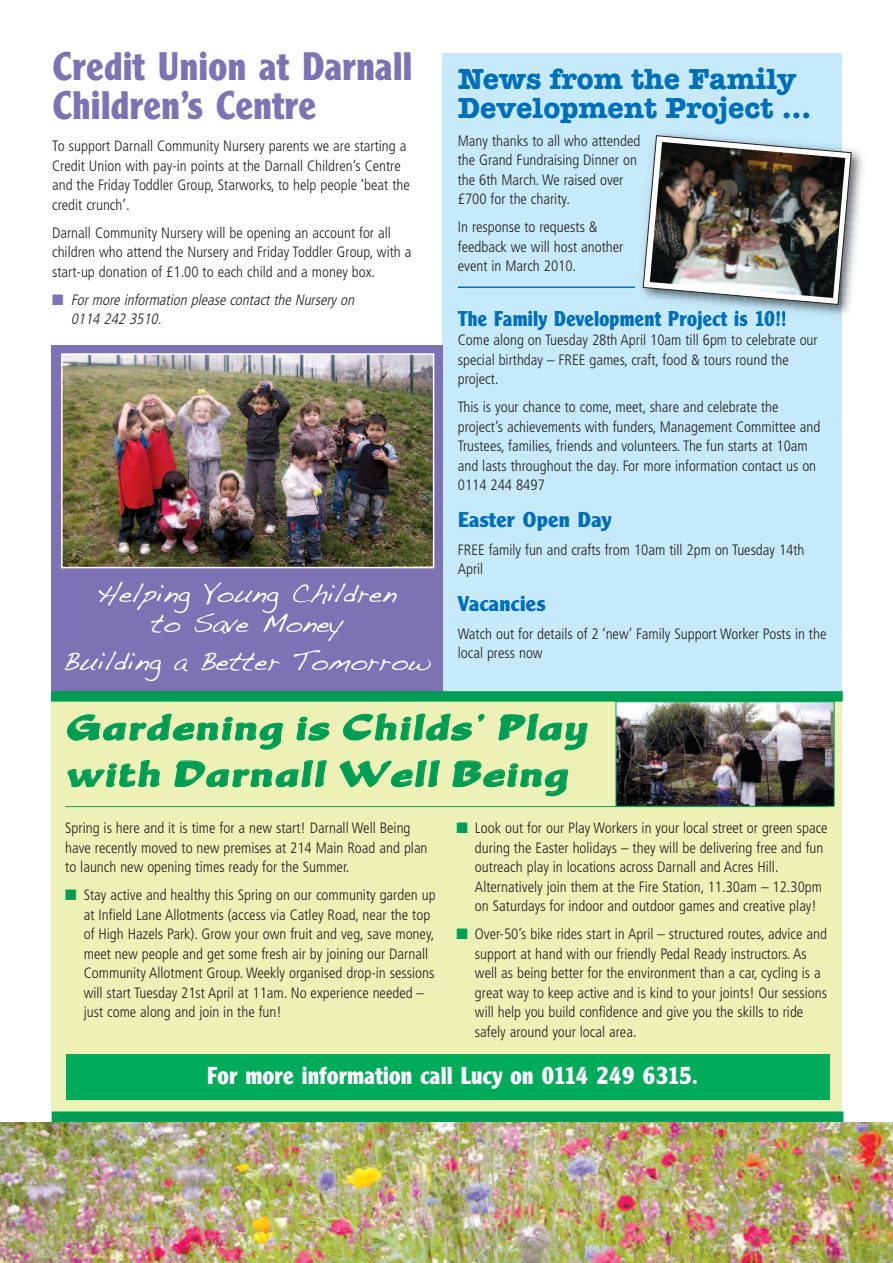
<style>
.page{position:relative;width:893px;height:1263px;background:#fff}
.page>*{position:absolute;margin:0;border:0;box-sizing:border-box;transform-origin:0 0}
.t1{font:700 39px/39px "Clearface Gothic";color:#7d72b4;scale:.9 1}
.t2{font:37.5px/46.5px "Becka Script LT";letter-spacing:.04em;color:#009e54}
.t3{font:700 30px/28.5px "American Typewriter";color:#006fba}
.t4{font:27px/30px "Handwriting Dakota";color:#fff;text-align:center}
.t5{font:700 24px "Clearface Gothic";color:#fff;scale:.9 1}
.t6{font:700 21px "Clearface Gothic";color:#006fba;scale:.9 1}
.t7{font:700 21px "Clearface Gothic";color:#006fba}
.t8{font:300 condensed 15px/19.5px "Frutiger";color:#231f20}
.t9{font:italic 300 condensed 15px/19.5px "Frutiger";color:#231f20}
.s1{color:#7d72b4}
.s2{color:#009e54}
</style>
<div class="page">
<div style="left:443px;top:53px;width:399px;height:639px;background:#c6eafa"></div>
<div style="left:51px;top:345px;width:391px;height:352px;background:#7d72b4"></div>
<img style="left:0;top:1123px;width:893px;height:140px">
<div style="left:52px;top:697px;width:790px;height:417px;background:#edf1b6"></div>
<div style="left:67px;top:1054px;width:763px;height:46px;background:#00ac5a"></div>
<div style="left:52px;top:1111px;width:791px;height:11px;background:#009e54"></div>
<hr style="left:65px;top:806px;width:763px;height:1px;background:#00ac5a">
<div style="left:51px;top:691px;width:792px;height:11px;background:#009e54"></div>
<img style="left:842px;top:150px;width:21px;height:165px">
<img style="left:634px;top:133px;width:208px;height:186px">
<svg style="left:642px;top:135px;width:210px;height:170px"></svg>
<img style="left:650px;top:142px;width:195px;height:156px">
<hr style="left:458px;top:287px;width:177px;height:1px;background:#006fba">
<img style="left:64px;top:356px;width:367px;height:209px">
<div style="left:61px;top:353px;width:373px;height:215px;border:2px solid #fff"></div>
<img style="left:618px;top:703px;width:215px;height:102px">
<div style="left:616px;top:701px;width:219px;height:106px;border:1px solid #009e54"></div>
<h1 class="t1" style="left:52px;top:47px;width:401px">Credit Union at Darnall<br>Children’s Centre</h1>
<p class="t8" style="left:52px;top:138px;width:359px">To support Darnall Community Nursery parents we are starting a Credit Union with pay-in points at the Darnall Children’s Centre and the Friday Toddler Group, Starworks, to help people ‘beat the credit crunch’.</p>
<p class="t8" style="left:52px;top:224px;width:361px">Darnall Community Nursery will be opening an account for all children who attend the Nursery and Friday Toddler Group, with a start-up donation of £1.00 to each child and a money box.</p>
<p class="t9" style="left:71px;top:291px;width:288px;text-indent:-19px"><span class="s1">■</span> For more information please contact the Nursery on<br>0114 242 3510.</p>
<h3 class="t4" style="left:97px;top:577px;width:301px">Helping Young Children to Save Money</h3>
<h3 class="t4" style="left:63px;top:646px;width:370px">Building a Better Tomorrow</h3>
<h3 class="t3" style="left:458px;top:63px;width:355px">News from the Family<br>Development Project …</h3>
<p class="t8" style="left:458px;top:132px;width:184px">Many thanks to all who attended the Grand Fundraising Dinner on the 6th March. We raised over £700 for the charity.</p>
<p class="t8" style="left:458px;top:218px;width:167px">In response to requests &amp; feedback we will host another event in March 2010.</p>
<h3 class="t6" style="left:458px;top:306px;width:366px">The Family Development Project is 10!!</h3>
<p class="t8" style="left:458px;top:332px;width:361px">Come along on Tuesday 28th April 10am till 6pm to celebrate our special birthday – FREE games, craft, food &amp; tours round the project.</p>
<p class="t8" style="left:458px;top:399px;width:364px">This is your chance to come, meet, share and celebrate the project’s achievements with funders, Management Committee and Trustees, families, friends and volunteers. The fun starts at 10am and lasts throughout the day. For more information contact us on 0114 244 8497</p>
<h3 class="t7" style="left:458px;top:507px;width:155px">Easter Open Day</h3>
<p class="t8" style="left:458px;top:541px;width:348px">FREE family fun and crafts from 10am till 2pm on Tuesday 14th<br>April</p>
<h3 class="t7" style="left:458px;top:591px;width:89px">Vacancies</h3>
<p class="t8" style="left:458px;top:625px;width:370px">Watch out for details of 2 ‘new’ Family Support Worker Posts in the local press now</p>
<h2 class="t2" style="left:67px;top:704px;width:523px">Gardening is Childs’ Play with Darnall Well Being</h2>
<p class="t8" style="left:65px;top:819px;width:364px">Spring is here and it is time for a new start! Darnall Well Being have recently moved to new premises at 214 Main Road and plan to launch new opening times ready for the Summer.</p>
<p class="t8" style="left:84px;top:886px;width:353px;text-indent:-19px"><span class="s2">■</span> Stay active and healthy this Spring on our community garden up at Infield Lane Allotments (access via Catley Road, near the top of High Hazels Park). Grow your own fruit and veg, save money, meet new people and get some fresh air by joining our Darnall Community Allotment Group. Weekly organised drop-in sessions will start Tuesday 21st April at 11am. No experience needed – just come along and join in the fun!</p>
<p class="t8" style="left:475px;top:819px;width:354px;text-indent:-19px"><span class="s2">■</span> Look out for our Play Workers in your local street or green space during the Easter holidays – they will be delivering free and fun outreach play in locations across Darnall and Acres Hill.<br>Alternatively join them at the Fire Station, 11.30am – 12.30pm on Saturdays for indoor and outdoor games and creative play!</p>
<p class="t8" style="left:475px;top:925px;width:354px;text-indent:-19px"><span class="s2">■</span> Over-50’s bike rides start in April – structured routes, advice and support at hand with our friendly Pedal Ready instructors. As well as being better for the environment than a car, cycling is a great way to keep active and is kind to your joints! Our sessions will help you build confidence and give you the skills to ride safely around your local area.</p>
<h3 class="t5" style="left:207px;top:1061px;width:547px">For more information call Lucy on 0114 249 6315.</h3>
</div>
